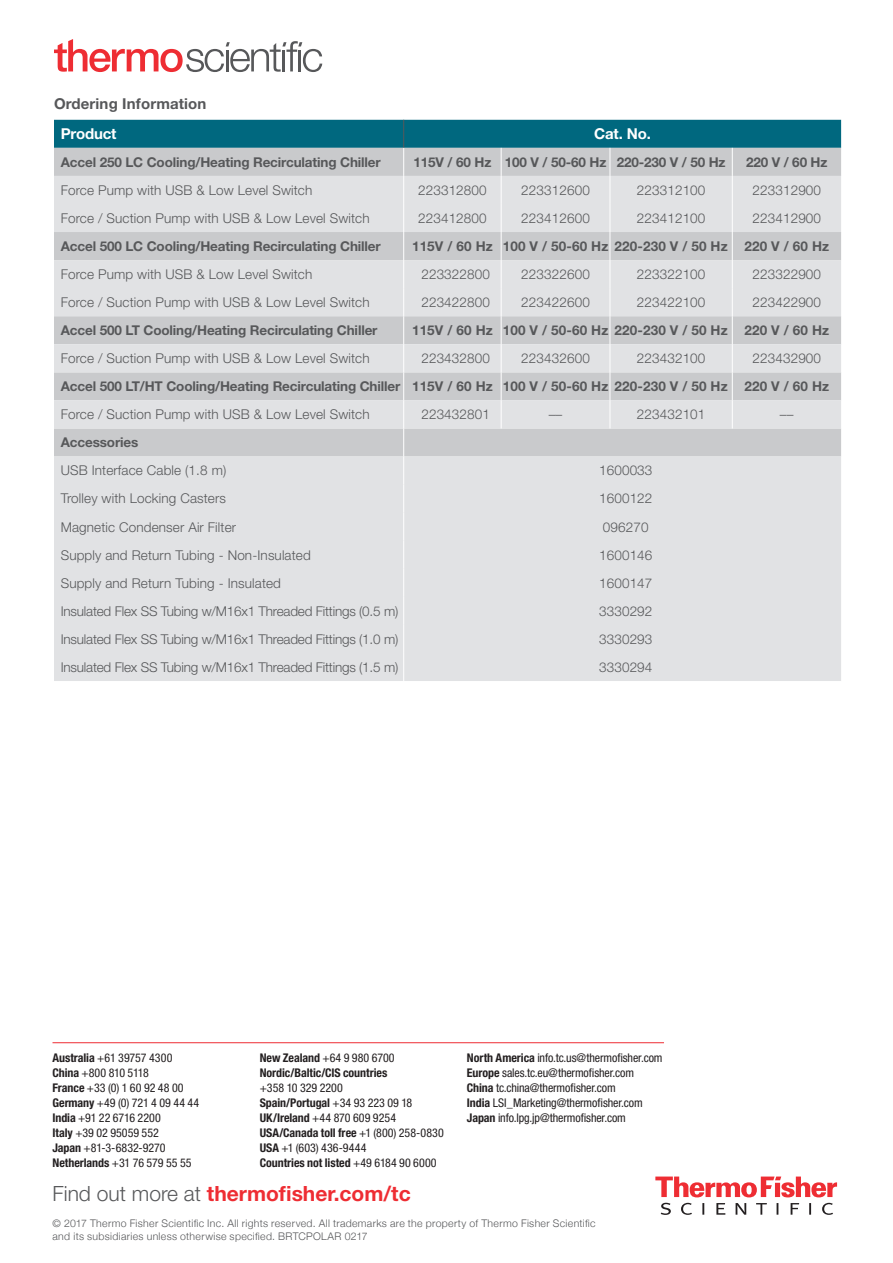
<style>
.page{position:relative;width:893px;height:1263px;background:#fff}
.page>*{position:absolute;margin:0;border:0;box-sizing:border-box;transform-origin:0 0}
.CTA{font:700 21px "Helvetica Neue LT Std";color:#ee2d33}
.Content_Header{font:700 15px "Helvetica Neue LT Std";letter-spacing:.01em;color:#57585a}
.Section_Group{font:700 15px "Helvetica Neue LT Std";letter-spacing:-.01em;color:#fff}
.Section_Group-2{font:300 13.5px "Helvetica Neue LT Std";letter-spacing:.01em;color:#57585a}
.Section_Group-3{font:700 13.5px "Helvetica Neue LT Std";letter-spacing:-.01em;color:#57585a}
.Section_Group-4{font:300 13.5px "Helvetica Neue LT Std";letter-spacing:-.015em;color:#57585a}
.Section_Group-5{font:700 13.5px "Helvetica Neue LT Std";letter-spacing:.01em;color:#57585a}
.t1{font:condensed 12px "Helvetica Neue LT Std";letter-spacing:-.005em;color:#231f20}
.t2{font:700 condensed 12px "Helvetica Neue LT Std";letter-spacing:-.005em;color:#231f20}
.t3{font:condensed 12px "Helvetica Neue LT Std";letter-spacing:-.03em;color:#231f20}
.CTA-2{font:300 10.5px/13.5px "Helvetica Neue";letter-spacing:.03em;color:#57585a}
.s1{font-weight:700}
.s2{font-weight:400}
.s3{font-weight:300;color:#57585a}
</style>
<div class="page">
<svg style="left:655px;top:1176px;width:182px;height:21px"></svg>
<svg style="left:661px;top:1203px;width:172px;height:12px"></svg>
<svg style="left:54px;top:39px;width:268px;height:33px"></svg>
<svg style="left:54px;top:120px;width:787px;height:561px;background:#d0d6d9"></svg>
<hr style="left:52px;top:1042px;width:612px;height:1px;background:#ee2d33">
<p class="Content_Header" style="left:54px;top:95px;width:154px">Ordering Information</p>
<p class="Section_Group" style="left:61px;top:125px;width:57px">Product</p>
<p class="Section_Group" style="left:594px;top:125px;width:58px">Cat. No.</p>
<p class="Section_Group-3" style="left:61px;top:154px;width:322px">Accel 250 LC Cooling/Heating Recirculating Chiller</p>
<p class="Section_Group-3" style="left:413px;top:154px;width:79px">115V / 60 Hz</p>
<p class="Section_Group-3" style="left:505px;top:154px;width:103px">100 V / 50-60 Hz</p>
<p class="Section_Group-3" style="left:617px;top:154px;width:110px">220-230 V / 50 Hz</p>
<p class="Section_Group-3" style="left:746px;top:154px;width:83px">220 V / 60 Hz</p>
<p class="Section_Group-2" style="left:61px;top:182px;width:253px">Force Pump with USB &amp; Low Level Switch</p>
<p class="Section_Group-2" style="left:418px;top:182px;width:70px">223312800</p>
<p class="Section_Group-2" style="left:521px;top:182px;width:70px">223312600</p>
<p class="Section_Group-2" style="left:637px;top:182px;width:70px">223312100</p>
<p class="Section_Group-2" style="left:752px;top:182px;width:70px">223312900</p>
<p class="Section_Group-2" style="left:61px;top:210px;width:310px">Force / Suction Pump with USB &amp; Low Level Switch</p>
<p class="Section_Group-2" style="left:418px;top:210px;width:70px">223412800</p>
<p class="Section_Group-2" style="left:521px;top:210px;width:70px">223412600</p>
<p class="Section_Group-2" style="left:637px;top:210px;width:70px">223412100</p>
<p class="Section_Group-2" style="left:752px;top:210px;width:70px">223412900</p>
<p class="Section_Group-3" style="left:61px;top:238px;width:322px">Accel 500 LC Cooling/Heating Recirculating Chiller</p>
<p class="Section_Group-3" style="left:412px;top:238px;width:82px">115V / 60 Hz</p>
<p class="Section_Group-3" style="left:503px;top:238px;width:107px">100 V / 50-60 Hz</p>
<p class="Section_Group-5" style="left:614px;top:238px;width:115px">220-230 V / 50 Hz</p>
<p class="Section_Group-3" style="left:744px;top:238px;width:86px">220 V / 60 Hz</p>
<p class="Section_Group-2" style="left:61px;top:266px;width:253px">Force Pump with USB &amp; Low Level Switch</p>
<p class="Section_Group-2" style="left:421px;top:266px;width:70px">223322800</p>
<p class="Section_Group-2" style="left:521px;top:266px;width:70px">223322600</p>
<p class="Section_Group-2" style="left:637px;top:266px;width:70px">223322100</p>
<p class="Section_Group-2" style="left:752px;top:266px;width:70px">223322900</p>
<p class="Section_Group-2" style="left:61px;top:294px;width:310px">Force / Suction Pump with USB &amp; Low Level Switch</p>
<p class="Section_Group-2" style="left:421px;top:294px;width:70px">223422800</p>
<p class="Section_Group-2" style="left:521px;top:294px;width:70px">223422600</p>
<p class="Section_Group-2" style="left:637px;top:294px;width:70px">223422100</p>
<p class="Section_Group-2" style="left:752px;top:294px;width:70px">223422900</p>
<p class="Section_Group-3" style="left:61px;top:322px;width:318px">Accel 500 LT Cooling/Heating Recirculating Chiller</p>
<p class="Section_Group-3" style="left:412px;top:322px;width:82px">115V / 60 Hz</p>
<p class="Section_Group-3" style="left:503px;top:322px;width:107px">100 V / 50-60 Hz</p>
<p class="Section_Group-5" style="left:614px;top:322px;width:115px">220-230 V / 50 Hz</p>
<p class="Section_Group-3" style="left:744px;top:322px;width:86px">220 V / 60 Hz</p>
<p class="Section_Group-2" style="left:61px;top:350px;width:310px">Force / Suction Pump with USB &amp; Low Level Switch</p>
<p class="Section_Group-2" style="left:421px;top:350px;width:70px">223432800</p>
<p class="Section_Group-2" style="left:521px;top:350px;width:70px">223432600</p>
<p class="Section_Group-2" style="left:637px;top:350px;width:70px">223432100</p>
<p class="Section_Group-2" style="left:752px;top:350px;width:70px">223432900</p>
<p class="Section_Group-3" style="left:61px;top:378px;width:341px">Accel 500 LT/HT Cooling/Heating Recirculating Chiller</p>
<p class="Section_Group-3" style="left:412px;top:378px;width:82px">115V / 60 Hz</p>
<p class="Section_Group-3" style="left:503px;top:378px;width:107px">100 V / 50-60 Hz</p>
<p class="Section_Group-5" style="left:614px;top:378px;width:115px">220-230 V / 50 Hz</p>
<p class="Section_Group-3" style="left:744px;top:378px;width:86px">220 V / 60 Hz</p>
<p class="Section_Group-2" style="left:61px;top:406px;width:310px">Force / Suction Pump with USB &amp; Low Level Switch</p>
<p class="Section_Group-2" style="left:421px;top:406px;width:70px">223432801</p>
<p class="Section_Group-2" style="left:549px;top:406px;width:15px">––</p>
<p class="Section_Group-2" style="left:637px;top:406px;width:70px">223432101</p>
<p class="Section_Group-2" style="left:780px;top:406px;width:15px">––</p>
<p class="Section_Group-3" style="left:61px;top:434px;width:79px">Accessories</p>
<p class="Section_Group-2" style="left:61px;top:462px;width:167px">USB Interface Cable (1.8 m)</p>
<p class="Section_Group-2" style="left:599px;top:462px;width:55px">1600033</p>
<p class="Section_Group-2" style="left:61px;top:490px;width:167px">Trolley with Locking Casters</p>
<p class="Section_Group-2" style="left:599px;top:490px;width:55px">1600122</p>
<p class="Section_Group-2" style="left:61px;top:518px;width:177px">Magnetic Condenser Air Filter</p>
<p class="Section_Group-2" style="left:603px;top:518px;width:47px">096270</p>
<p class="Section_Group-2" style="left:61px;top:546px;width:252px">Supply and Return Tubing - Non-Insulated</p>
<p class="Section_Group-2" style="left:599px;top:546px;width:55px">1600146</p>
<p class="Section_Group-2" style="left:61px;top:575px;width:222px">Supply and Return Tubing - Insulated</p>
<p class="Section_Group-2" style="left:599px;top:575px;width:55px">1600147</p>
<p class="Section_Group-4" style="left:61px;top:603px;width:339px">Insulated Flex SS Tubing w/M16x1 Threaded Fittings (0.5 m)</p>
<p class="Section_Group-2" style="left:599px;top:603px;width:55px">3330292</p>
<p class="Section_Group-4" style="left:61px;top:631px;width:339px">Insulated Flex SS Tubing w/M16x1 Threaded Fittings (1.0 m)</p>
<p class="Section_Group-2" style="left:599px;top:631px;width:55px">3330293</p>
<p class="Section_Group-4" style="left:61px;top:659px;width:339px">Insulated Flex SS Tubing w/M16x1 Threaded Fittings (1.5 m)</p>
<p class="Section_Group-2" style="left:599px;top:659px;width:55px">3330294</p>
<p class="t1" style="left:52px;top:1050px;width:121px"><span class="s1">Australia</span> +61 39757 4300</p>
<p class="t3" style="left:52px;top:1065px;width:98px"><span class="s1">China</span> +800 810 5118</p>
<p class="t1" style="left:52px;top:1080px;width:133px"><span class="s1">France</span> +33 (0) 1 60 92 48 00</p>
<p class="t1" style="left:52px;top:1095px;width:148px"><span class="s1">Germany</span> +49 (0) 721 4 09 44 44</p>
<p class="t1" style="left:52px;top:1110px;width:110px"><span class="s1">India</span> +91 22 6716 2200</p>
<p class="t1" style="left:52px;top:1125px;width:108px"><span class="s1">Italy</span> +39 02 95059 552</p>
<p class="t1" style="left:52px;top:1140px;width:115px"><span class="s1">Japan</span> +81-3-6832-9270</p>
<p class="t1" style="left:52px;top:1155px;width:141px"><span class="s1">Netherlands</span> +31 76 579 55 55</p>
<p class="t1" style="left:260px;top:1050px;width:136px"><span class="s1">New Zealand</span> +64 9 980 6700</p>
<p class="t2" style="left:260px;top:1065px;width:129px">Nordic/Baltic/CIS countries</p>
<p class="t1" style="left:260px;top:1080px;width:85px">+358 10 329 2200</p>
<p class="t2" style="left:260px;top:1095px;width:154px">Spain/Portugal <span class="s2">+34 93 223 09 18</span></p>
<p class="t1" style="left:260px;top:1110px;width:138px"><span class="s1">UK/Ireland</span> +44 870 609 9254</p>
<p class="t2" style="left:260px;top:1125px;width:186px">USA/Canada toll free <span class="s2">+1 (800) 258-0830</span></p>
<p class="t1" style="left:260px;top:1140px;width:108px"><span class="s1">USA</span> +1 (603) 436-9444</p>
<p class="t2" style="left:260px;top:1155px;width:178px">Countries not listed <span class="s2">+49 6184 90 6000</span></p>
<p class="t1" style="left:467px;top:1050px;width:197px"><span class="s1">North America</span> info.tc.us@thermofisher.com</p>
<p class="t1" style="left:467px;top:1065px;width:169px"><span class="s1">Europe</span> sales.tc.eu@thermofisher.com</p>
<p class="t1" style="left:467px;top:1080px;width:150px"><span class="s1">China</span> tc.china@thermofisher.com</p>
<p class="t1" style="left:467px;top:1095px;width:177px"><span class="s1">India</span> LSI_Marketing@thermofisher.com</p>
<p class="t1" style="left:467px;top:1110px;width:161px"><span class="s1">Japan</span> info.lpg.jp@thermofisher.com</p>
<p class="CTA" style="left:52px;top:1181px;width:360px"><span class="s3">Find out more at</span> thermofisher.com/tc</p>
<p class="CTA-2" style="left:52px;top:1216px;width:545px">© 2017 Thermo Fisher Scientific Inc. All rights reserved. All trademarks are the property of Thermo Fisher Scientific and its subsidiaries unless otherwise specified. BRTCPOLAR 0217</p>
</div>
